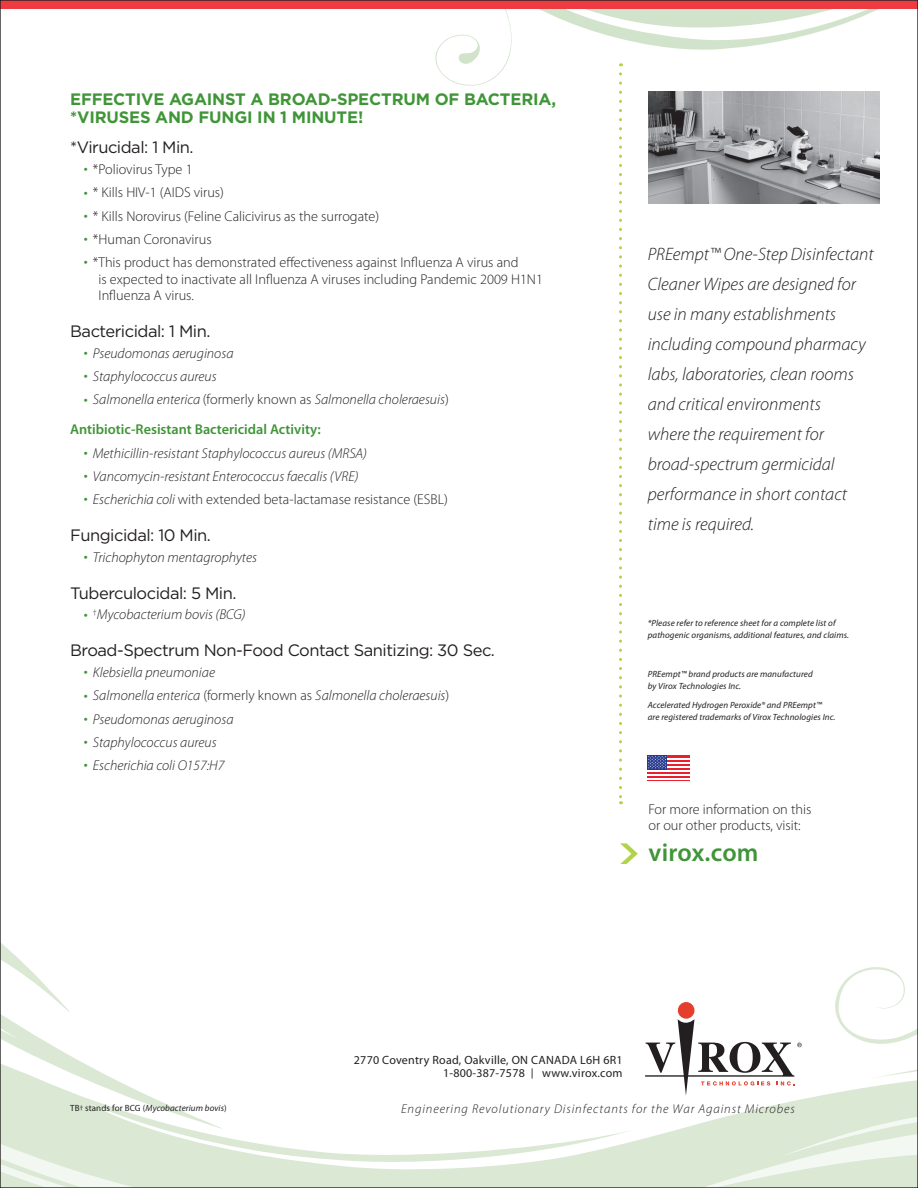
<style>
.page{position:relative;width:918px;height:1188px;background:#fff}
.page>*{position:absolute;margin:0;border:0;box-sizing:border-box;transform-origin:0 0}
.t1{font:600 25.5px "Myriad Pro";letter-spacing:.005em;color:#3f9537}
.t2{font:italic 300 18px/30px "Myriad Pro";color:#231f20}
.t3{font:16.5px "Gotham";letter-spacing:-.03em;color:#231f20}
.t4{font:700 16.5px/18px "Gotham";letter-spacing:-.01em;color:#3f9537}
.t5{font:300 14.25px/16.5px "Myriad Pro";color:#231f20}
.t6{font:italic 300 14.25px "Myriad Pro";color:#231f20}
.t7{font:600 14.25px/30px "Myriad Pro";color:#3f9537}
.t8{font:italic 300 12.75px "Myriad Pro";letter-spacing:.07em;color:#231f20}
.t9{font:12px/13.5px "Myriad Pro";letter-spacing:.02em;color:#231f20;text-align:right}
.t10{font:italic 9px/12px "Myriad Pro";letter-spacing:.01em;color:#231f20}
.s1{font-weight:400;color:#3f9537}
.s2{font-weight:400;font-style:normal;color:#3f9537}
.s3{font-weight:400}
.s4{font-weight:300;font-style:italic;color:#231f20}
.s5{font-weight:300;color:#231f20}
.s6{font-style:italic}
.s7{font-style:normal}
.s8{font-size:10.2px}
</style>
<div class="page">
<svg style="left:2px;top:1129px;width:627px;height:57px;fill:#dae8d4"></svg>
<svg style="left:2px;top:944px;width:220px;height:185px"></svg>
<img style="left:649px;top:91px;width:230px;height:113px">
<svg style="left:309px;top:8px;width:607px;height:78px"></svg>
<svg style="left:619px;top:74px;width:3px;height:730px"></svg>
<div style="left:0;top:0;width:918px;height:8px;background:#ee3a41"></div>
<svg style="left:645px;top:967px;width:271px;height:219px"></svg>
<svg style="left:620px;top:843px;width:18px;height:21px"></svg>
<hr style="left:647px;top:779px;width:42px;height:2px;background:#eb1e2d">
<hr style="left:647px;top:775px;width:42px;height:2px;background:#eb1e2d">
<hr style="left:647px;top:771px;width:42px;height:2px;background:#eb1e2d">
<hr style="left:667px;top:767px;width:22px;height:2px;background:#eb1e2d">
<hr style="left:667px;top:763px;width:22px;height:2px;background:#eb1e2d">
<hr style="left:667px;top:759px;width:22px;height:2px;background:#eb1e2d">
<hr style="left:667px;top:755px;width:22px;height:2px;background:#eb1e2d">
<div style="left:647px;top:755px;width:20px;height:14px;background:#283a8f"></div>
<svg style="left:648px;top:756px;width:18px;height:13px"></svg>
<p class="t4" style="left:70px;top:90px;width:487px">EFFECTIVE AGAINST A BROAD-SPECTRUM OF BACTERIA, *VIRUSES AND FUNGI IN 1 MINUTE!</p>
<p class="t3" style="left:70px;top:138px;width:125px">*Virucidal: 1 Min.</p>
<p class="t5" style="left:84px;top:161px;width:110px"><span class="s1">•</span> *Poliovirus Type 1</p>
<p class="t5" style="left:84px;top:185px;width:142px"><span class="s1">•</span> * Kills HIV-1 (AIDS virus)</p>
<p class="t5" style="left:84px;top:208px;width:297px"><span class="s1">•</span> * Kills Norovirus (Feline Calicivirus as the surrogate)</p>
<p class="t5" style="left:84px;top:231px;width:129px"><span class="s1">•</span> *Human Coronavirus</p>
<p class="t5" style="left:98px;top:254px;width:446px;text-indent:-15px"><span class="s1">•</span> *This product has demonstrated effectiveness against Influenza A virus and<br>is expected to inactivate all Influenza A viruses including Pandemic 2009 H1N1<br>Influenza A virus.</p>
<p class="t3" style="left:70px;top:322px;width:142px">Bactericidal: 1 Min.</p>
<p class="t6" style="left:84px;top:345px;width:151px"><span class="s2">•</span> Pseudomonas aeruginosa</p>
<p class="t6" style="left:84px;top:369px;width:134px"><span class="s2">•</span> Staphylococcus aureus</p>
<p class="t7" style="left:70px;top:385px;width:380px;text-indent:14px"><span class="s3">•</span> <span class="s4">Salmonella enterica</span> <span class="s5">(formerly known as</span> <span class="s4">Salmonella choleraesuis</span><span class="s5">)<br></span>Antibiotic-Resistant Bactericidal Activity:</p>
<p class="t6" style="left:84px;top:445px;width:285px"><span class="s2">•</span> Methicillin-resistant Staphylococcus aureus (MRSA)</p>
<p class="t6" style="left:84px;top:469px;width:276px"><span class="s2">•</span> Vancomycin-resistant Enterococcus faecalis (VRE)</p>
<p class="t5" style="left:84px;top:491px;width:366px"><span class="s1">•</span> <span class="s6">Escherichia coli</span> with extended beta-lactamase resistance (ESBL)</p>
<p class="t3" style="left:70px;top:526px;width:142px">Fungicidal: 10 Min.</p>
<p class="t6" style="left:84px;top:549px;width:175px"><span class="s2">•</span> Trichophyton mentagrophytes</p>
<p class="t3" style="left:70px;top:584px;width:168px">Tuberculocidal: 5 Min.</p>
<p class="t6" style="left:84px;top:607px;width:163px"><span class="s2">•</span> <sup>†</sup>Mycobacterium bovis (BCG)</p>
<p class="t3" style="left:70px;top:641px;width:426px">Broad-Spectrum Non-Food Contact Sanitizing: 30 Sec.</p>
<p class="t6" style="left:84px;top:665px;width:133px"><span class="s2">•</span> Klebsiella pneumoniae</p>
<p class="t6" style="left:84px;top:688px;width:367px"><span class="s2">•</span> Salmonella enterica <span class="s7">(formerly known as</span> Salmonella choleraesuis<span class="s7">)</span></p>
<p class="t6" style="left:84px;top:711px;width:151px"><span class="s2">•</span> Pseudomonas aeruginosa</p>
<p class="t6" style="left:84px;top:735px;width:134px"><span class="s2">•</span> Staphylococcus aureus</p>
<p class="t6" style="left:84px;top:758px;width:142px"><span class="s2">•</span> Escherichia coli O157:H7</p>
<p class="t2" style="left:648px;top:240px;width:227px">PREempt™ One-Step Disinfectant<br>Cleaner Wipes are designed for use in many establishments including compound pharmacy labs, laboratories, clean rooms and critical environments<br>where the requirement for broad-spectrum germicidal performance in short contact time is required.</p>
<p class="t10" style="left:648px;top:618px;width:203px">*Please refer to reference sheet for a complete list of pathogenic organisms, additional features, and claims.</p>
<p class="t10" style="left:648px;top:669px;width:167px">PREempt™ brand products are manufactured by Virox Technologies Inc.</p>
<p class="t10" style="left:648px;top:699px;width:189px">Accelerated Hydrogen Peroxide® and PREempt™ are registered trademarks of Virox Technologies Inc.</p>
<p class="t5" style="left:648px;top:801px;width:164px">For more information on this or our other products, visit:</p>
<h1 class="t1" style="left:648px;top:839px;width:112px">virox.com</h1>
<p class="t9" style="left:354px;top:1053px;width:270px">2770 Coventry Road, Oakville, ON CANADA L6H 6R1<br>1-800-387-7578 <span class="s8">|</span> www.virox.com</p>
<p class="t10" style="left:70px;top:1102px;width:158px"><span class="s7">TB</span><sup>†</sup> <span class="s7">stands for BCG (</span>Mycobacterium bovis<span class="s7">)</span></p>
<p class="t8" style="left:401px;top:1102px;width:395px">Engineering Revolutionary Disinfectants for the War Against Microbes</p>
</div>
